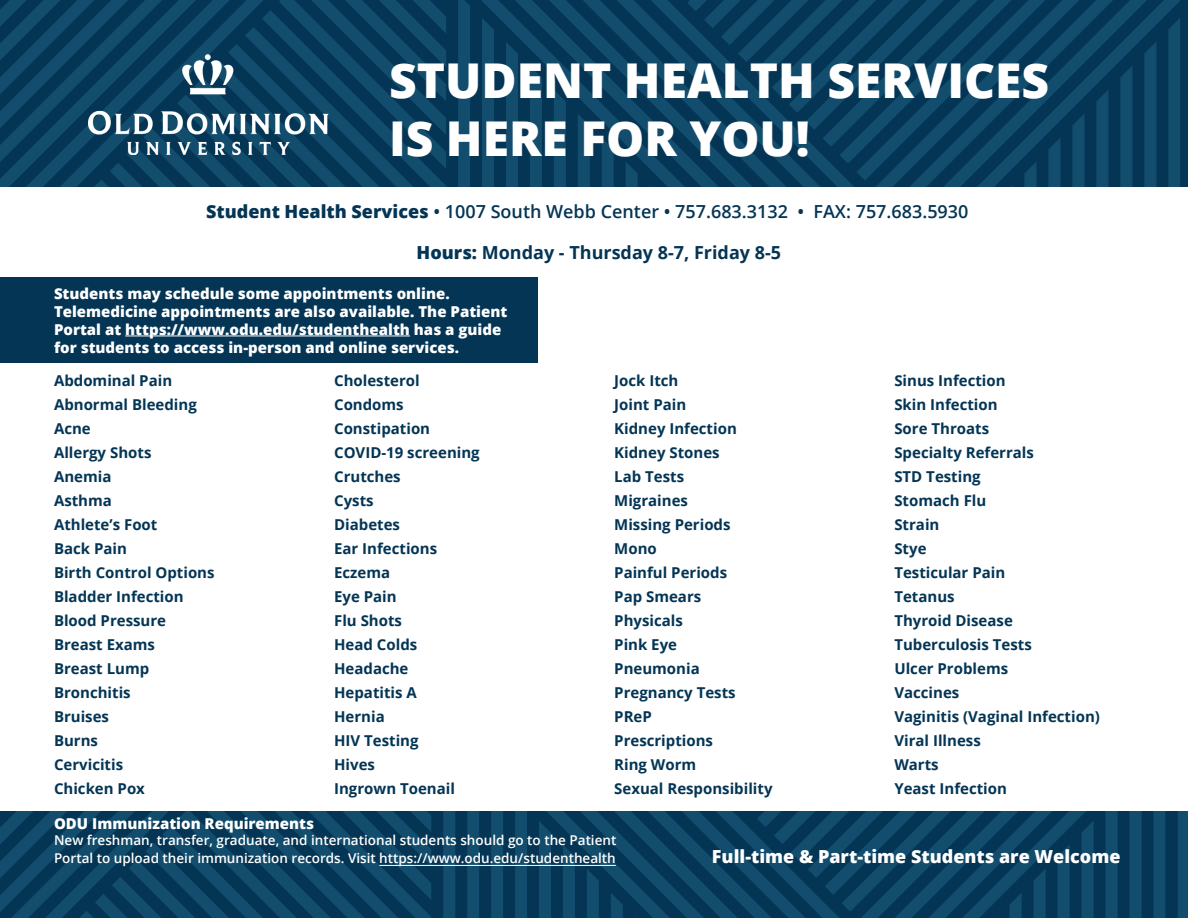
<style>
.page{position:relative;width:1188px;height:918px;background:#fff}
.page>*{position:absolute;margin:0;border:0;box-sizing:border-box;transform-origin:0 0}
.t1{font:800 48px/57.6px "Open Sans";color:#fff}
.t2{font:600 18px "Open Sans";color:#043555}
.t3{font:800 18px "Open Sans";color:#fff}
.t4{font:700 18px "Open Sans";color:#043555}
.t5{font:700 15px/24px "Open Sans";color:#043555}
.t6{font:800 15px/18px "Open Sans";color:#fff}
.t7{font:600 13.5px/18px "Open Sans";color:#fff}
.s1{font-weight:800}
</style>
<div class="page">
<svg style="left:0;top:811px;width:714px;height:107px;background:#0a4060"></svg>
<svg style="left:714px;top:811px;width:468px;height:107px;background:#0a4060"></svg>
<svg style="left:0;top:0;width:1188px;height:187px;background:#0b4161"></svg>
<div style="left:1060px;top:121px;width:12px;height:66px;background:#043555"></div>
<div style="left:1156px;top:26px;width:12px;height:161px;background:#043555"></div>
<div style="left:1012px;top:169px;width:12px;height:18px;background:#043555"></div>
<div style="left:1108px;top:74px;width:12px;height:113px;background:#043555"></div>
<div style="left:1180px;top:2px;width:8px;height:185px;background:#043555"></div>
<div style="left:1132px;top:50px;width:12px;height:137px;background:#043555"></div>
<div style="left:1084px;top:98px;width:12px;height:89px;background:#043555"></div>
<div style="left:1036px;top:145px;width:12px;height:42px;background:#043555"></div>
<img style="left:89px;top:54px;width:239px;height:100px">
<div style="left:0;top:277px;width:538px;height:86px;background:#043555"></div>
<hr style="left:125px;top:336px;width:285px;height:1px;background:#fff">
<hr style="left:379px;top:865px;width:237px;height:1px;background:#fff">
<h1 class="t1" style="left:389px;top:49px;width:662px">STUDENT HEALTH SERVICES<br>IS HERE FOR YOU!</h1>
<p class="t2" style="left:206px;top:199px;width:764px"><span class="s1">Student Health Services</span> • 1007 South Webb Center • 757.683.3132 • FAX: 757.683.5930</p>
<p class="t4" style="left:417px;top:240px;width:366px"><span class="s1">Hours:</span> Monday - Thursday 8-7, Friday 8-5</p>
<p class="t6" style="left:54px;top:284px;width:455px">Students may schedule some appointments online.<br>Telemedicine appointments are also available. The Patient Portal at https://www.odu.edu/studenthealth has a guide for students to access in-person and online services.</p>
<p class="t5" style="left:54px;top:369px;width:162px">Abdominal Pain<br>Abnormal Bleeding<br>Acne<br>Allergy Shots<br>Anemia<br>Asthma<br>Athlete’s Foot<br>Back Pain<br>Birth Control Options<br>Bladder Infection<br>Blood Pressure<br>Breast Exams<br>Breast Lump<br>Bronchitis<br>Bruises<br>Burns<br>Cervicitis<br>Chicken Pox</p>
<p class="t5" style="left:334px;top:369px;width:147px">Cholesterol<br>Condoms<br>Constipation<br>COVID-19 screening<br>Crutches<br>Cysts<br>Diabetes<br>Ear Infections<br>Eczema<br>Eye Pain<br>Flu Shots<br>Head Colds<br>Headache<br>Hepatitis A<br>Hernia<br>HIV Testing<br>Hives<br>Ingrown Toenail</p>
<p class="t5" style="left:614px;top:369px;width:160px">Jock Itch<br>Joint Pain<br>Kidney Infection<br>Kidney Stones<br>Lab Tests<br>Migraines<br>Missing Periods<br>Mono<br>Painful Periods<br>Pap Smears<br>Physicals<br>Pink Eye<br>Pneumonia<br>Pregnancy Tests<br>PReP<br>Prescriptions<br>Ring Worm<br>Sexual Responsibility</p>
<p class="t5" style="left:894px;top:369px;width:207px">Sinus Infection<br>Skin Infection<br>Sore Throats<br>Specialty Referrals<br>STD Testing<br>Stomach Flu<br>Strain<br>Stye<br>Testicular Pain<br>Tetanus<br>Thyroid Disease<br>Tuberculosis Tests<br>Ulcer Problems<br>Vaccines<br>Vaginitis (Vaginal Infection)<br>Viral Illness<br>Warts<br>Yeast Infection</p>
<p class="t6" style="left:54px;top:814px;width:262px">ODU Immunization Requirements</p>
<p class="t7" style="left:54px;top:831px;width:564px">New freshman, transfer, graduate, and international students should go to the Patient<br>Portal to upload their immunization records. Visit https://www.odu.edu/studenthealth</p>
<p class="t3" style="left:712px;top:842px;width:410px">Full-time &amp; Part-time Students are Welcome</p>
</div>
